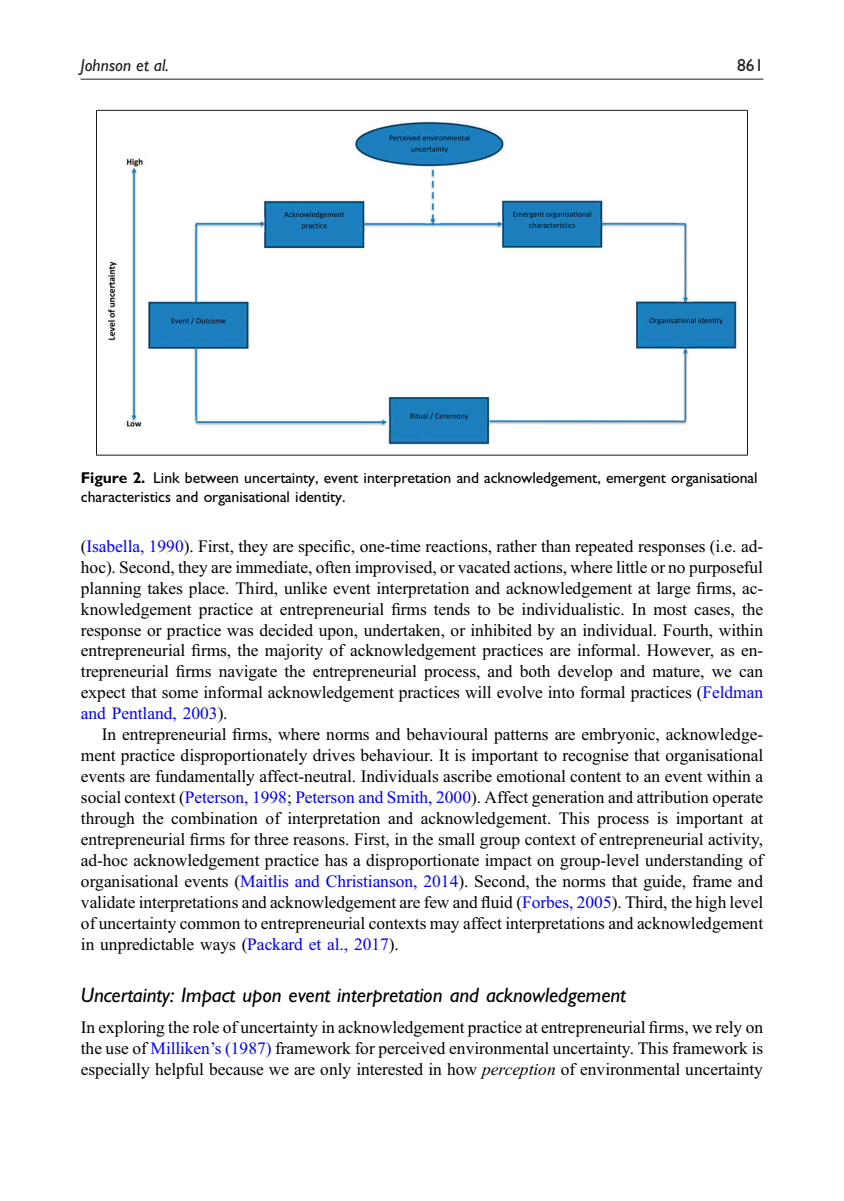
<style>
.page{position:relative;width:844px;height:1201px;background:#fff}
.page>*{position:absolute;margin:0;border:0;box-sizing:border-box;transform-origin:0 0}
.t1{font:21px "Adv O Tc 1466788.I";color:#000}
.t2{font:17.5px/21px "Adv TT5843 c 571";color:#000;text-align:justify}
.t3{font:17.5px "Adv O Tc 1466788.I";color:#000}
.t4{font:500 17.5px "Gill Sans MT Pro";color:#231f20}
.t5{font:17.5px "Adv OT64994 a 16";color:#000}
.t6{font:15.75px/18.2px "Adv OT64994 a 16";color:#000}
.s1{font-family:"Adv OT2387 ff 64.B"}
.s2{color:#00f}
.s3{font-family:"Adv TT5843 c 571+fb"}
.s4{font-family:"Adv T Tf 90 d 833 a.I"}
</style>
<div class="page">
<hr style="left:80px;top:79px;width:683px;height:1px;background:#231f20">
<svg style="left:96px;top:110px;width:651px;height:345px"></svg>
<img style="left:107px;top:121px;width:629px;height:323px">
<p class="t3" style="left:81px;top:55px;width:91px">Johnson et al.</p>
<p class="t5" style="left:745px;top:55px;width:19px">17</p>
<p class="t4" style="left:737px;top:55px;width:28px">861</p>
<p class="t6" style="left:81px;top:469px;width:678px"><span class="s1">Figure 2.</span> Link between uncertainty, event interpretation and acknowledgement, emergent organisational characteristics and organisational identity.</p>
<p class="t2" style="left:81px;top:535px;width:683px">(<span class="s2">Isabella, 1990</span>). First, they are speci<span class="s3">fi</span>c, one-time reactions, rather than repeated responses (i.e. ad&shy;hoc). Second, they are immediate, often improvised, or vacated actions, where little or no purposeful planning takes place. Third, unlike event interpretation and acknowledgement at large <span class="s3">fi</span>rms, ac&shy;knowledgement practice at entrepreneurial <span class="s3">fi</span>rms tends to be individualistic. In most cases, the response or practice was decided upon, undertaken, or inhibited by an individual. Fourth, within entrepreneurial <span class="s3">fi</span>rms, the majority of acknowledgement practices are informal. However, as en&shy;trepreneurial <span class="s3">fi</span>rms navigate the entrepreneurial process, and both develop and mature, we can expect that some informal acknowledgement practices will evolve into formal practices (<span class="s2">Feldman and Pentland, 2003</span>).</p>
<p class="t2" style="left:81px;top:724px;width:683px;text-indent:21px">In entrepreneurial <span class="s3">fi</span>rms, where norms and behavioural patterns are embryonic, acknowledge&shy;ment practice disproportionately drives behaviour. It is important to recognise that organisational events are fundamentally affect-neutral. Individuals ascribe emotional content to an event within a social context (<span class="s2">Peterson, 1998</span>; <span class="s2">Peterson and Smith, 2000</span>). Affect generation and attribution operate through the combination of interpretation and acknowledgement. This process is important at entrepreneurial <span class="s3">fi</span>rms for three reasons. First, in the small group context of entrepreneurial activity, ad-hoc acknowledgement practice has a disproportionate impact on group-level understanding of organisational events (<span class="s2">Maitlis and Christianson, 2014</span>). Second, the norms that guide, frame and validate interpretations and acknowledgement are few and <span class="s3">fl</span>uid (<span class="s2">Forbes, 2005</span>). Third, the high level of uncertainty common to entrepreneurial contexts may affect interpretations and acknowledgement in unpredictable ways (<span class="s2">Packard et al., 2017</span>).</p>
<p class="t1" style="left:81px;top:982px;width:546px">Uncertainty: Impact upon event interpretation and acknowledgement</p>
<p class="t2" style="left:81px;top:1016px;width:683px">In exploring the role of uncertainty in acknowledgement practice at entrepreneurial <span class="s3">fi</span>rms, we rely on the use of <span class="s2">Milliken</span><span class="s2">’</span><span class="s2">s (1987)</span> framework for perceived environmental uncertainty. This framework is especially helpful because we are only interested in how <span class="s4">perception</span> of environmental uncertainty</p>
</div>
